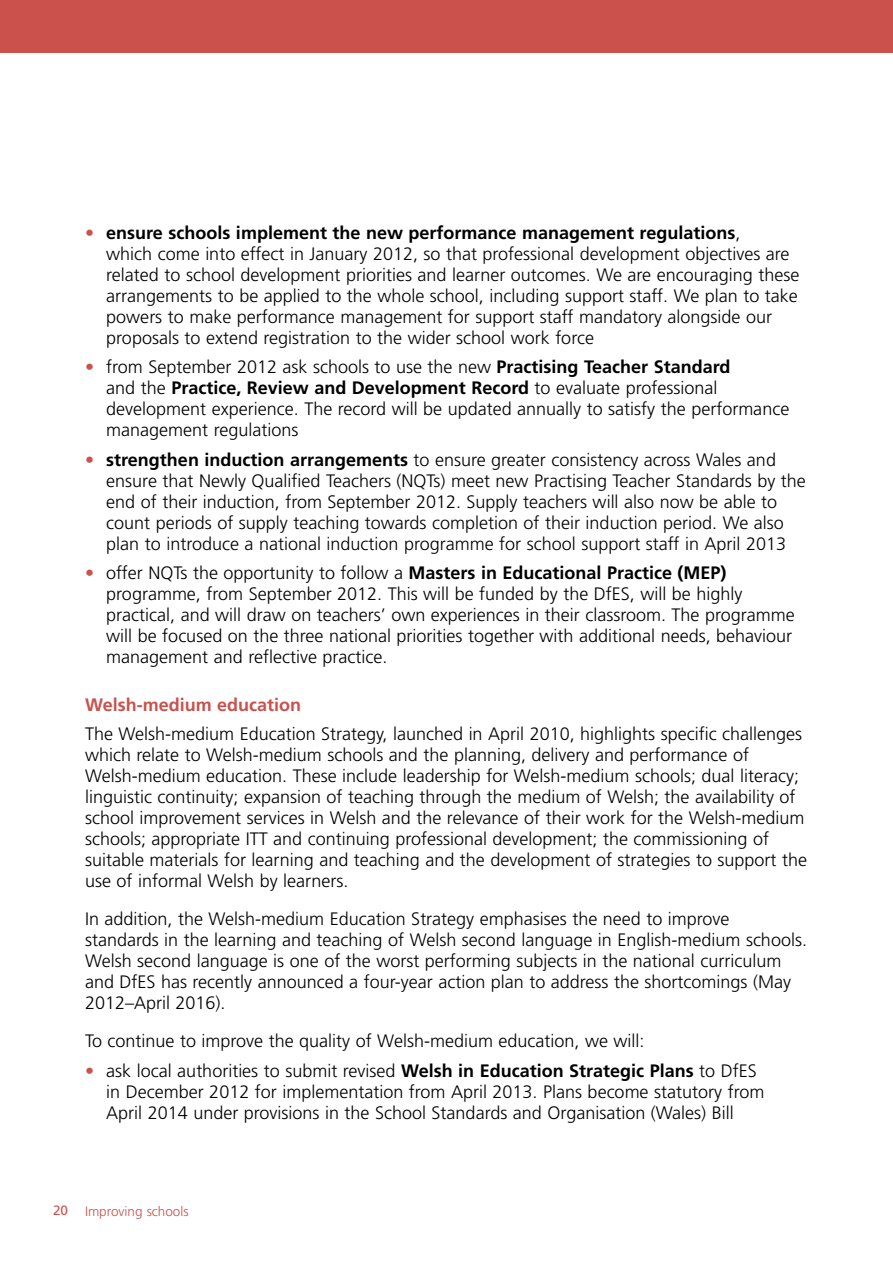
<style>
.page{position:relative;width:893px;height:1263px;background:#fff}
.page>*{position:absolute;margin:0;border:0;box-sizing:border-box;transform-origin:0 0}
._19__Bullets_5mm_ind{font:300 18px/21px "Frutiger";color:#000}
._09__Body_text_12pt{font:300 18px/21px "Frutiger";color:#000}
._5__sub_head_bold_12{font:700 18px "Frutiger LT Std";color:#ca514c}
.t1{font:300 13.5px "Frutiger LT Std";color:#ca514c}
.t2{font:13.5px "Frutiger LT Std";color:#ca514c}
.s1{color:#ca514c}
.s2{font-weight:700}
</style>
<div class="page">
<div style="left:0;top:0;width:893px;height:53px;background:#ca514c"></div>
<p class="_19__Bullets_5mm_ind" style="left:106px;top:222px;width:694px;text-indent:-21px"><span class="s1">•</span> <span class="s2">ensure schools implement the new performance management regulations</span>,<br>which come into effect in January 2012, so that professional development objectives are related to school development priorities and learner outcomes. We are encouraging these arrangements to be applied to the whole school, including support staff. We plan to take powers to make performance management for support staff mandatory alongside our proposals to extend registration to the wider school work force</p>
<p class="_19__Bullets_5mm_ind" style="left:106px;top:357px;width:684px;text-indent:-21px"><span class="s1">•</span> from September 2012 ask schools to use the new <span class="s2">Practising Teacher Standard<br></span>and the <span class="s2">Practice, Review and Development Record</span> to evaluate professional development experience. The record will be updated annually to satisfy the performance management regulations</p>
<p class="_19__Bullets_5mm_ind" style="left:106px;top:449px;width:701px;text-indent:-21px"><span class="s1">•</span> <span class="s2">strengthen induction arrangements</span> to ensure greater consistency across Wales and ensure that Newly Qualified Teachers (NQTs) meet new Practising Teacher Standards by the end of their induction, from September 2012. Supply teachers will also now be able to count periods of supply teaching towards completion of their induction period. We also plan to introduce a national induction programme for school support staff in April 2013</p>
<p class="_19__Bullets_5mm_ind" style="left:106px;top:563px;width:690px;text-indent:-21px"><span class="s1">•</span> offer NQTs the opportunity to follow a <span class="s2">Masters in Educational Practice (MEP) </span>programme, from September 2012. This will be funded by the DfES, will be highly practical, and will draw on teachers’ own experiences in their classroom. The programme will be focused on the three national priorities together with additional needs, behaviour management and reflective practice.</p>
<p class="_5__sub_head_bold_12" style="left:85px;top:694px;width:218px">Welsh-medium education</p>
<p class="_09__Body_text_12pt" style="left:85px;top:724px;width:723px">The Welsh-medium Education Strategy, launched in April 2010, highlights specific challenges which relate to Welsh-medium schools and the planning, delivery and performance of Welsh-medium education. These include leadership for Welsh-medium schools; dual literacy; linguistic continuity; expansion of teaching through the medium of Welsh; the availability of school improvement services in Welsh and the relevance of their work for the Welsh-medium schools; appropriate ITT and continuing professional development; the commissioning of suitable materials for learning and teaching and the development of strategies to support the use of informal Welsh by learners.</p>
<p class="_09__Body_text_12pt" style="left:85px;top:909px;width:723px">In addition, the Welsh-medium Education Strategy emphasises the need to improve standards in the learning and teaching of Welsh second language in English-medium schools.<br>Welsh second language is one of the worst performing subjects in the national curriculum and DfES has recently announced a four-year action plan to address the shortcomings (May 2012–April 2016).</p>
<p class="_09__Body_text_12pt" style="left:85px;top:1031px;width:561px">To continue to improve the quality of Welsh-medium education, we will:</p>
<p class="_19__Bullets_5mm_ind" style="left:106px;top:1060px;width:659px;text-indent:-21px"><span class="s1">•</span> ask local authorities to submit revised <span class="s2">Welsh in Education Strategic Plans</span> to DfES in December 2012 for implementation from April 2013. Plans become statutory from<br>April 2014 under provisions in the School Standards and Organisation (Wales) Bill</p>
<p class="t2" style="left:53px;top:1203px;width:17px">20</p>
<p class="t1" style="left:85px;top:1203px;width:105px">Improving schools</p>
</div>
